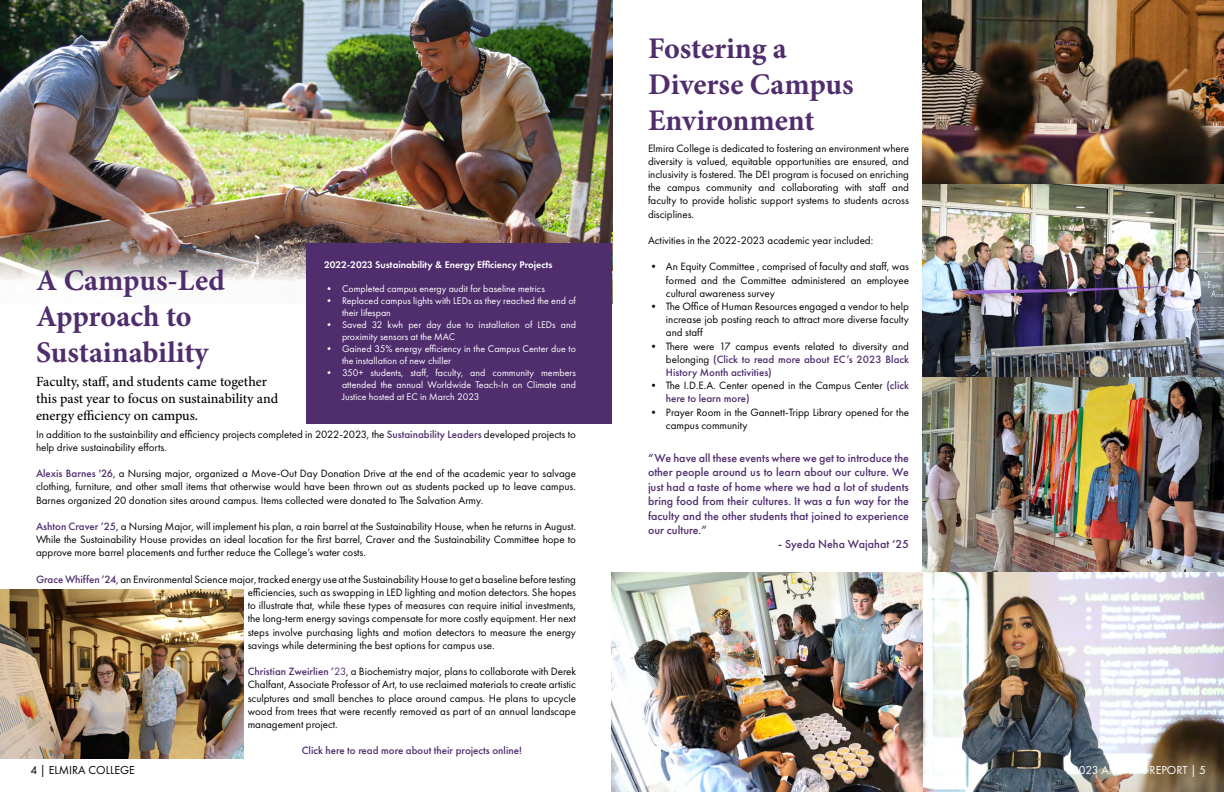
<style>
.page{position:relative;width:1224px;height:792px;background:#fff}
.page>*{position:absolute;margin:0;border:0;box-sizing:border-box;transform-origin:0 0}
.t1{font:700 30px/36px "Minion Pro";letter-spacing:-.005em;color:#502d6d}
.t2{font:500 14px/16.8px "Minion Pro";letter-spacing:-.005em;color:#000}
.t3{font:500 12px/14.4px "Futura PT";color:#502d6d;text-align:justify}
.t4{font:12px "Futura PT";color:#fff}
.t5{font:12px "Futura PT";color:#000}
.t6{font:11px/13.2px "Futura PT";color:#000;text-align:justify}
.t7{font:500 11px/13.2px "Futura PT";color:#502d6d;text-align:justify}
.t8{font:10px/12px "Futura PT";color:#fff}
.t9{font:600 10px "Futura PT";color:#fff}
.s1{font-weight:500;color:#502d6d}
.s2{color:#502d6d}
.s3{font-weight:400;color:#000}
</style>
<div class="page">
<img style="left:611px;top:572px;width:613px;height:220px">
<img style="left:0;top:0;width:612px;height:242px">
<img style="left:0;top:590px;width:243px;height:168px">
<img style="left:922px;top:0;width:302px;height:572px">
<img style="left:0;top:242px;width:612px;height:39px">
<div style="left:306px;top:244px;width:306px;height:180px;background:#502d6d"></div>
<h1 class="t1" style="left:36px;top:262px;width:190px">A Campus-Led<br>Approach to<br>Sustainability</h1>
<p class="t2" style="left:36px;top:373px;width:244px">Faculty, staff, and students came together this past year to focus on sustainability and energy efficiency on campus.</p>
<p class="t9" style="left:324px;top:259px;width:230px">2022-2023 Sustainability &amp; Energy Efficiency Projects</p>
<p class="t8" style="left:324px;top:283px;width:222px">• Completed campus energy audit for baseline metrics</p>
<p class="t8" style="left:342px;top:295px;width:235px;text-indent:-18px">• Replaced campus lights with LEDs as they reached the end of their lifespan</p>
<p class="t8" style="left:342px;top:319px;width:235px;text-indent:-18px">• Saved 32 kwh per day due to installation of LEDs and proximity sensors at the MAC</p>
<p class="t8" style="left:342px;top:343px;width:235px;text-indent:-18px">• Gained 35% energy efficiency in the Campus Center due to the installation of new chiller</p>
<p class="t8" style="left:342px;top:367px;width:236px;text-align:justify;text-indent:-18px">• 350+ students, staff, faculty, and community members attended the annual Worldwide Teach-In on Climate and Justice hosted at EC in March 2023</p>
<p class="t6" style="left:36px;top:427px;width:541px">In addition to the sustainbility and efficiency projects completed in 2022-2023, the <span class="s1">Sustainability Leaders</span> developed projects to help drive sustainability efforts.</p>
<p class="t6" style="left:36px;top:467px;width:542px"><span class="s1">Alexis Barnes '26</span>, a Nursing major, organized a Move-Out Day Donation Drive at the end of the academic year to salvage clothing, furniture, and other small items that otherwise would have been thrown out as students packed up to leave campus.<br>Barnes organized 20 donation sites around campus. Items collected were donated to The Salvation Army.</p>
<p class="t6" style="left:36px;top:520px;width:542px"><span class="s1">Ashton Craver ’25</span>, a Nursing Major, will implement his plan, a rain barrel at the Sustainability House, when he returns in August.<br>While the Sustainability House provides an ideal location for the first barrel, Craver and the Sustainability Committee hope to approve more barrel placements and further reduce the College’s water costs.</p>
<p class="t6" style="left:248px;top:573px;width:330px;text-indent:-212px"><span class="s1">Grace Whiffen ’24</span>, an Environmental Science major, tracked energy use at the Sustainability House to get a baseline before testing efficiencies, such as swapping in LED lighting and motion detectors. She hopes to illustrate that, while these types of measures can require initial investments, the long-term energy savings compensate for more costly equipment. Her next steps involve purchasing lights and motion detectors to measure the energy savings while determining the best options for campus use.</p>
<p class="t6" style="left:248px;top:665px;width:330px"><span class="s1">Christian Zweirlien ’</span><span class="s2">23</span>, a Biochemistry major, plans to collaborate with Derek Chalfant, Associate Professor of Art, to use reclaimed materials to create artistic sculptures and small benches to place around campus. He plans to upcycle wood from trees that were recently removed as part of an annual landscape management project.</p>
<p class="t7" style="left:302px;top:744px;width:222px">Click here to read more about their projects online!</p>
<p class="t5" style="left:30px;top:763px;width:106px">4 | ELMIRA COLLEGE</p>
<h1 class="t1" style="left:648px;top:30px;width:207px">Fostering a<br>Diverse Campus<br>Environment</h1>
<p class="t6" style="left:648px;top:141px;width:263px">Elmira College is dedicated to fostering an environment where diversity is valued, equitable opportunities are ensured, and inclusivity is fostered. The DEI program is focused on enriching the campus community and collaborating with staff and faculty to provide holistic support systems to students across disciplines.</p>
<p class="t6" style="left:648px;top:234px;width:227px">Activities in the 2022-2023 academic year included:</p>
<p class="t6" style="left:666px;top:260px;width:245px;text-indent:-18px">• An Equity Committee , comprised of faculty and staff, was formed and the Committee administered an employee cultural awareness survey</p>
<p class="t6" style="left:666px;top:300px;width:245px;text-indent:-18px">• The Office of Human Resources engaged a vendor to help increase job posting reach to attract more diverse faculty and staff</p>
<p class="t7" style="left:666px;top:339px;width:245px;text-indent:-18px"><span class="s3">• There were 17 campus events related to diversity and belonging</span> (Click to read more about EC’s 2023 Black History Month activities)</p>
<p class="t6" style="left:666px;top:379px;width:244px;text-indent:-18px">• The I.D.E.A. Center opened in the Campus Center <span class="s1">(click here to learn more)</span></p>
<p class="t6" style="left:666px;top:405px;width:245px;text-indent:-18px">• Prayer Room in the Gannett-Tripp Library opened for the campus community</p>
<p class="t3" style="left:648px;top:451px;width:263px">“We have all these events where we get to introduce the other people around us to learn about our culture. We just had a taste of home where we had a lot of students bring food from their cultures. It was a fun way for the faculty and the other students that joined to experience our culture.”</p>
<p class="t3" style="left:778px;top:537px;width:132px">- Syeda Neha Wajahat ‘25</p>
<p class="t4" style="left:1072px;top:763px;width:135px">2023 ANNUAL REPORT | 5</p>
</div>
